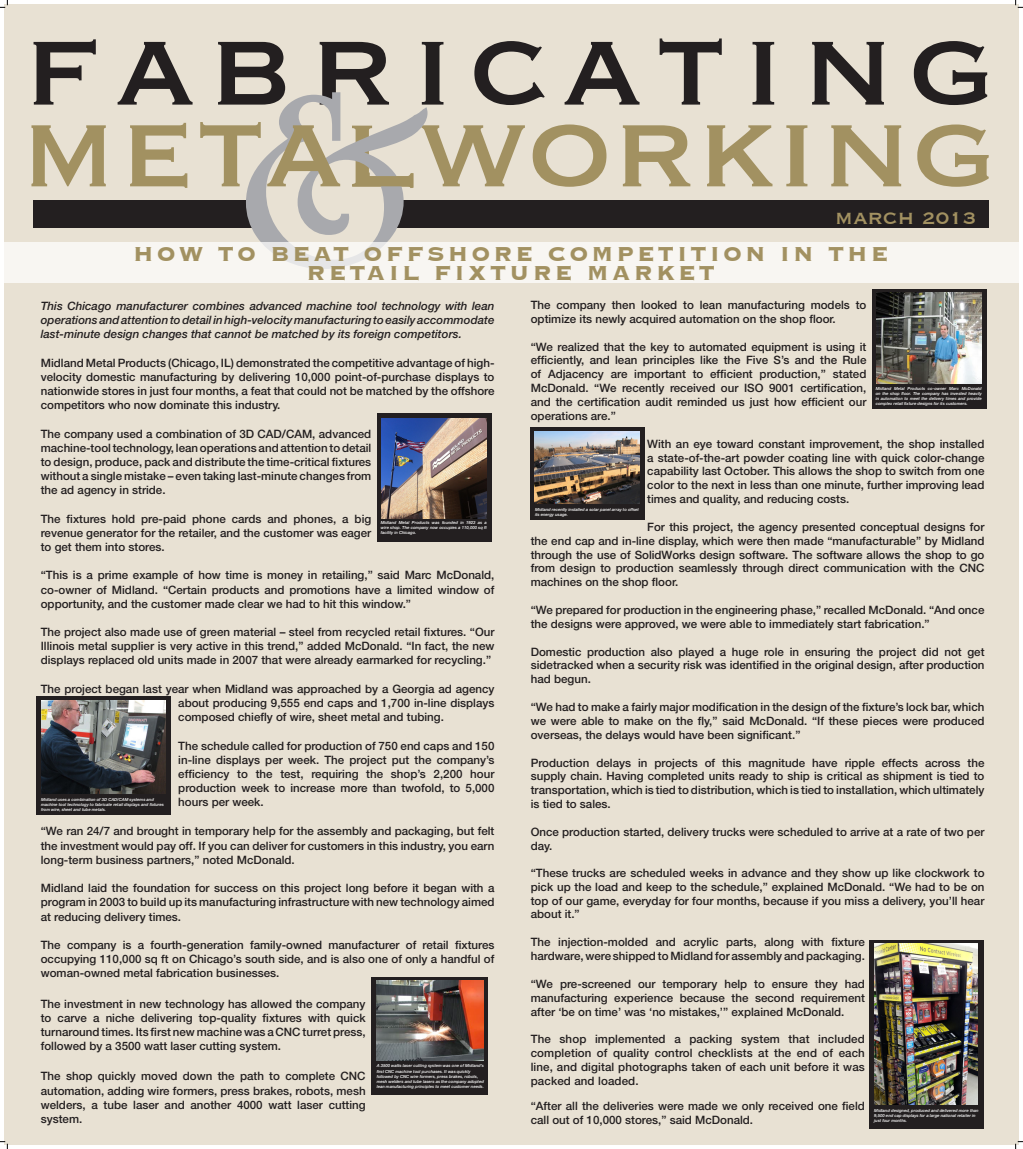
<style>
.page{position:relative;width:1023px;height:1149px;background:#fff}
.page>*{position:absolute;margin:0;border:0;box-sizing:border-box;transform-origin:0 0}
.t1{font:700 26.25px "Copperplate";letter-spacing:.12em;color:#a29161}
.t2{font:25.55px "Copperplate";color:#a29161}
.t3{font:500 11.55px/13.9px "Helvetica Neue";color:#231f20;text-align:justify}
.t4{font:italic 500 11.55px/14.2px "Helvetica Neue";color:#231f20;text-align:justify}
.t5{font:italic 500 4.2px/5px "Helvetica Neue";color:#fff}
.s1{font-size:22.05px}
</style>
<div class="page">
<div style="left:4px;top:4px;width:1014px;height:1140px;background:#e8e1d3"></div>
<div style="left:34px;top:200px;width:218px;height:28px;background:#231f20"></div>
<div style="left:389px;top:200px;width:599px;height:28px;background:#231f20"></div>
<svg style="left:34px;top:39px;width:62px;height:66px"></svg>
<svg style="left:118px;top:42px;width:75px;height:63px"></svg>
<svg style="left:812px;top:42px;width:72px;height:63px"></svg>
<svg style="left:914px;top:41px;width:73px;height:64px"></svg>
<svg style="left:31px;top:125px;width:75px;height:61px"></svg>
<svg style="left:130px;top:123px;width:57px;height:65px"></svg>
<svg style="left:786px;top:125px;width:21px;height:61px"></svg>
<svg style="left:831px;top:125px;width:70px;height:61px"></svg>
<svg style="left:917px;top:124px;width:71px;height:63px"></svg>
<svg style="left:200px;top:38px;width:574px;height:204px"></svg>
<div style="left:36px;top:696px;width:134px;height:119px;background:#231f20"></div>
<img style="left:41px;top:701px;width:124px;height:92px">
<div style="left:377px;top:413px;width:114px;height:128px;background:#231f20"></div>
<img style="left:382px;top:418px;width:104px;height:101px">
<div style="left:872px;top:289px;width:114px;height:120px;background:#231f20"></div>
<img style="left:876px;top:293px;width:105px;height:91px">
<div style="left:530px;top:427px;width:114px;height:92px;background:#231f20"></div>
<img style="left:534px;top:431px;width:105px;height:73px">
<div style="left:372px;top:977px;width:116px;height:117px;background:#231f20"></div>
<img style="left:376px;top:980px;width:107px;height:80px">
<div style="left:869px;top:940px;width:114px;height:188px;background:#231f20"></div>
<img style="left:874px;top:943px;width:103px;height:161px">
<div style="left:4px;top:242px;width:1014px;height:41px;background:#f8f6f2"></div>
<svg style="left:0;top:0;width:8px;height:8px"></svg>
<svg style="left:0;top:1141px;width:8px;height:8px"></svg>
<svg style="left:1015px;top:0;width:8px;height:8px"></svg>
<svg style="left:1015px;top:1141px;width:8px;height:8px"></svg>
<p class="t2" style="left:835px;top:200px;width:143px">march <span class="s1">2013</span></p>
<p class="t1" style="left:133px;top:237px;width:756px">HOW TO BEAT OFFSHORE COMPETITION IN THE</p>
<p class="t1" style="left:307px;top:256px;width:410px">RETAIL FIXTURE MARKET</p>
<p class="t4" style="left:41px;top:299px;width:455px">This Chicago manufacturer combines advanced machine tool technology with lean operations and attention to detail in high-velocity manufacturing to easily accommodate last-minute design changes that cannot be matched by its foreign competitors.</p>
<p class="t3" style="left:41px;top:355px;width:455px;line-height:14.2px">Midland Metal Products (Chicago, IL) demonstrated the competitive advantage of high&shy;velocity domestic manufacturing by delivering 10,000 point-of-purchase displays to nationwide stores in just four months, a feat that could not be matched by the offshore competitors who now dominate this industry.</p>
<p class="t3" style="left:41px;top:426px;width:332px;line-height:14.2px">The company used a combination of 3D CAD/CAM, advanced machine-tool technology, lean operations and attention to detail to design, produce, pack and distribute the time-critical fixtures without a single mistake – even taking last-minute changes from the ad agency in stride.</p>
<p class="t3" style="left:41px;top:511px;width:332px;line-height:14.2px">The fixtures hold pre-paid phone cards and phones, a big revenue generator for the retailer, and the customer was eager to get them into stores.</p>
<p class="t3" style="left:41px;top:568px;width:455px;line-height:14.2px">“This is a prime example of how time is money in retailing,” said Marc McDonald, co-owner of Midland. “Certain products and promotions have a limited window of opportunity, and the customer made clear we had to hit this window.”</p>
<p class="t3" style="left:41px;top:625px;width:455px;line-height:14.2px">The project also made use of green material – steel from recycled retail fixtures. “Our Illinois metal supplier is very active in this trend,” added McDonald. “In fact, the new displays replaced old units made in 2007 that were already earmarked for recycling.”</p>
<p class="t3" style="left:178px;top:681px;width:318px;line-height:14.2px;text-indent:-137px">The project began last year when Midland was approached by a Georgia ad agency about producing 9,555 end caps and 1,700 in-line displays composed chiefly of wire, sheet metal and tubing.</p>
<p class="t3" style="left:178px;top:738px;width:318px;line-height:14.2px">The schedule called for production of 750 end caps and 150 in-line displays per week. The project put the company’s efficiency to the test, requiring the shop’s 2,200 hour production week to increase more than twofold, to 5,000 hours per week.</p>
<p class="t3" style="left:41px;top:824px;width:455px;line-height:14.2px">“We ran 24/7 and brought in temporary help for the assembly and packaging, but felt the investment would pay off. If you can deliver for customers in this industry, you earn long-term business partners,” noted McDonald.</p>
<p class="t3" style="left:41px;top:881px;width:455px;line-height:14.2px">Midland laid the foundation for success on this project long before it began with a program in 2003 to build up its manufacturing infrastructure with new technology aimed at reducing delivery times.</p>
<p class="t3" style="left:41px;top:937px;width:455px;line-height:14.2px">The company is a fourth-generation family-owned manufacturer of retail fixtures occupying 110,000 sq ft on Chicago’s south side, and is also one of only a handful of woman-owned metal fabrication businesses.</p>
<p class="t3" style="left:41px;top:996px;width:326px;line-height:14.2px">The investment in new technology has allowed the company to carve a niche delivering top-quality fixtures with quick turnaround times. Its first new machine was a CNC turret press, followed by a 3500 watt laser cutting system.</p>
<p class="t3" style="left:41px;top:1069px;width:326px;line-height:14.2px">The shop quickly moved down the path to complete CNC automation, adding wire formers, press brakes, robots, mesh welders, a tube laser and another 4000 watt laser cutting system.</p>
<p class="t5" style="left:381px;top:520px;width:108px;text-align:justify">Midland Metal Products was founded in 1923 as a wire shop. The company now occupies a 110,000 sq ft facility in Chicago.</p>
<p class="t5" style="left:41px;top:797px;width:124px">Midland uses a combination of 3D CAD/CAM systems and machine tool technology to fabricate retail displays and fixtures from wire, sheet and tube metals.</p>
<p class="t5" style="left:377px;top:1063px;width:109px">A 3500 watts laser cutting system was one of Midland’s first CNC machine tool purchases. It was quickly followed by CNC wire formers, press brakes, robots, mesh welders and tube lasers as the company adopted lean manufacturing principles to meet customer needs.</p>
<p class="t3" style="left:531px;top:298px;width:337px">The company then looked to lean manufacturing models to optimize its newly acquired automation on the shop floor.</p>
<p class="t3" style="left:531px;top:339px;width:337px">“We realized that the key to automated equipment is using it efficiently, and lean principles like the Five S’s and the Rule of Adjacency are important to efficient production,” stated McDonald. “We recently received our ISO 9001 certification, and the certification audit reminded us just how efficient our operations are.”</p>
<p class="t3" style="left:647px;top:436px;width:339px">With an eye toward constant improvement, the shop installed a state-of-the-art powder coating line with quick color-change capability last October. This allows the shop to switch from one color to the next in less than one minute, further improving lead times and quality, and reducing costs.</p>
<p class="t3" style="left:531px;top:520px;width:455px;text-indent:116px">For this project, the agency presented conceptual designs for the end cap and in-line display, which were then made “manufacturable” by Midland through the use of SolidWorks design software. The software allows the shop to go from design to production seamlessly through direct communication with the CNC machines on the shop floor.</p>
<p class="t3" style="left:531px;top:603px;width:455px">“We prepared for production in the engineering phase,” recalled McDonald. “And once the designs were approved, we were able to immediately start fabrication.”</p>
<p class="t3" style="left:531px;top:644px;width:455px">Domestic production also played a huge role in ensuring the project did not get sidetracked when a security risk was identified in the original design, after production had begun.</p>
<p class="t3" style="left:531px;top:700px;width:455px">“We had to make a fairly major modification in the design of the fixture’s lock bar, which we were able to make on the fly,” said McDonald. “If these pieces were produced overseas, the delays would have been significant.”</p>
<p class="t3" style="left:531px;top:755px;width:455px">Production delays in projects of this magnitude have ripple effects across the supply chain. Having completed units ready to ship is critical as shipment is tied to transportation, which is tied to distribution, which is tied to installation, which ultimately is tied to sales.</p>
<p class="t3" style="left:531px;top:824px;width:455px">Once production started, delivery trucks were scheduled to arrive at a rate of two per day.</p>
<p class="t3" style="left:531px;top:865px;width:455px">“These trucks are scheduled weeks in advance and they show up like clockwork to pick up the load and keep to the schedule,” explained McDonald. “We had to be on top of our game, everyday for four months, because if you miss a delivery, you’ll hear about it.”</p>
<p class="t3" style="left:531px;top:935px;width:336px">The injection-molded and acrylic parts, along with fixture hardware, were shipped to Midland for assembly and packaging.</p>
<p class="t3" style="left:531px;top:976px;width:336px">“We pre-screened our temporary help to ensure they had manufacturing experience because the second requirement after ‘be on time’ was ‘no mistakes,’” explained McDonald.</p>
<p class="t3" style="left:531px;top:1032px;width:336px">The shop implemented a packing system that included completion of quality control checklists at the end of each line, and digital photographs taken of each unit before it was packed and loaded.</p>
<p class="t3" style="left:531px;top:1099px;width:336px">“After all the deliveries were made we only received one field call out of 10,000 stores,” said McDonald.</p>
<p class="t5" style="left:875px;top:386px;width:108px;text-align:justify">Midland Metal Products co-owner Marc McDonald on the shop floor. The company has invested heavily in automation to meet the delivery times and provide complex retail fixture designs for its customers.</p>
<p class="t5" style="left:535px;top:507px;width:105px">Midland recently installed a solar panel array to offset its energy usage.</p>
<p class="t5" style="left:874px;top:1108px;width:106px">Midland designed, produced and delivered more than<br>9,500 end cap displays for a large national retailer in just four months.</p>
</div>
